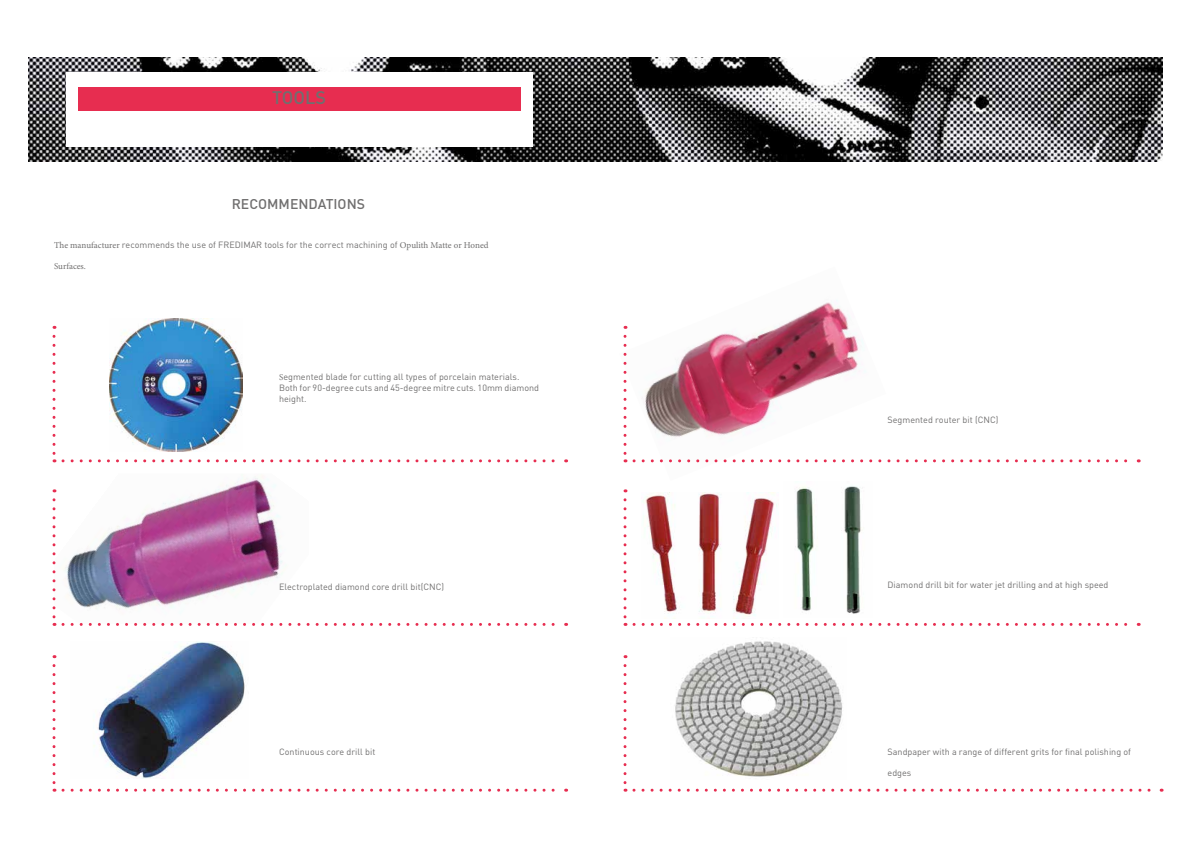
<style>
.page{position:relative;width:1191px;height:842px;background:#fff}
.page>*{position:absolute;margin:0;border:0;box-sizing:border-box;transform-origin:0 0}
.t1{font:500 18px "DIN Pro";color:#706f6f}
.t2{font:500 14px "DIN Pro";color:#706f6f}
.t3{font:9px/10.8px "DIN Pro";color:#706f6f}
.t4{font:9px "Minion Pro";color:#706f6f}
.s1{font-family:"Minion Pro"}
</style>
<div class="page">
<img style="left:28px;top:57px;width:1134px;height:104px">
<div style="left:66px;top:72px;width:466px;height:74px;background:#fff"></div>
<div style="left:78px;top:87px;width:442px;height:23px;background:#e72d50"></div>
<img style="left:109px;top:318px;width:133px;height:133px">
<img style="left:54px;top:477px;width:229px;height:147px">
<img style="left:93px;top:642px;width:152px;height:137px">
<svg style="left:52px;top:336px;width:4px;height:126px"></svg>
<svg style="left:63px;top:459px;width:503px;height:3px"></svg>
<svg style="left:52px;top:500px;width:4px;height:126px"></svg>
<svg style="left:63px;top:623px;width:503px;height:3px"></svg>
<svg style="left:52px;top:665px;width:4px;height:127px"></svg>
<svg style="left:63px;top:789px;width:503px;height:3px"></svg>
<img style="left:623px;top:300px;width:258px;height:163px">
<img style="left:795px;top:486px;width:66px;height:128px">
<img style="left:675px;top:641px;width:168px;height:136px">
<img style="left:645px;top:493px;width:132px;height:124px">
<svg style="left:623px;top:336px;width:3px;height:126px"></svg>
<svg style="left:634px;top:459px;width:505px;height:3px"></svg>
<svg style="left:623px;top:500px;width:3px;height:126px"></svg>
<svg style="left:634px;top:623px;width:505px;height:3px"></svg>
<svg style="left:623px;top:665px;width:3px;height:127px"></svg>
<svg style="left:634px;top:789px;width:528px;height:3px"></svg>
<h1 class="t1" style="left:272px;top:86px;width:55px">TOOLS</h1>
<h2 class="t2" style="left:232px;top:194px;width:135px">RECOMMENDATIONS</h2>
<p class="t3" style="left:54px;top:239px;width:436px"><span class="s1">The manufacturer</span> recommends the use of FREDIMAR tools for the correct machining of <span class="s1">Opulith Matte or Honed</span></p>
<p class="t4" style="left:54px;top:260px;width:33px">Surfaces.</p>
<p class="t3" style="left:279px;top:371px;width:261px"><span class="s1">S</span>egmented blade for cutting all types of porcelain materials.<br>Both for 90-degree cuts and 45-degree mitre cuts. 10mm diamond height.</p>
<p class="t3" style="left:279px;top:581px;width:166px">Electroplated diamond core drill bit(CNC)</p>
<p class="t3" style="left:279px;top:746px;width:98px">Continuous core drill bit</p>
<p class="t3" style="left:887px;top:414px;width:112px">Segmented router bit (CNC)</p>
<p class="t3" style="left:887px;top:579px;width:222px">Diamond drill bit for water jet drilling and at high speed</p>
<p class="t3" style="left:887px;top:745px;width:245px">Sandpaper with a range of different grits for final polishing of</p>
<p class="t3" style="left:887px;top:767px;width:25px">edges</p>
</div>
